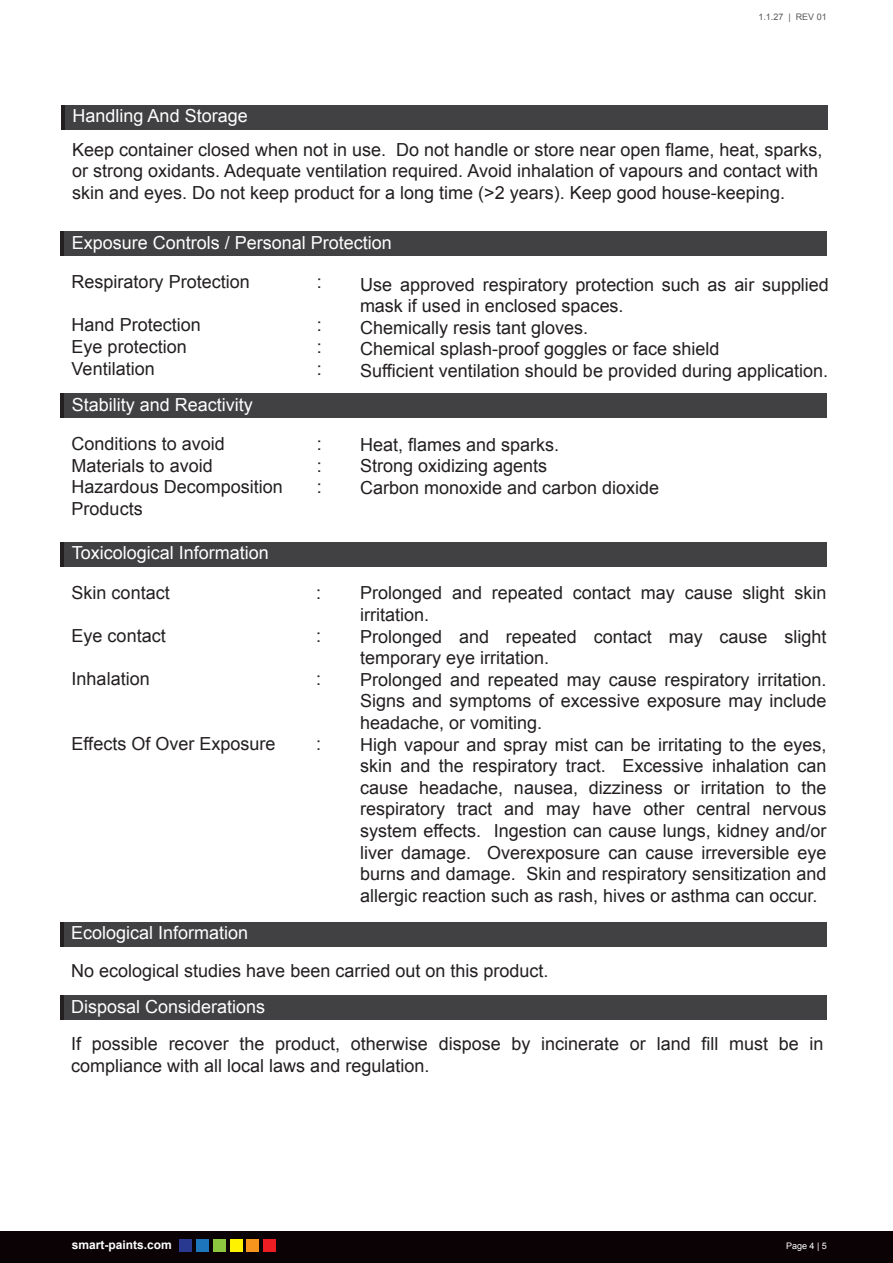
<style>
.page{position:relative;width:893px;height:1263px;background:#fff}
.page>*{position:absolute;margin:0;border:0;box-sizing:border-box;transform-origin:0 0}
.t1{font:18px/21.6px "Arial";color:#231f20}
.t2{font:18px "Arial";color:#fff}
.t3{font:700 12px "Arial";color:#fff}
.t4{font:9px "Arial";color:#58595b}
.t5{font:9px "Arial";color:#fff}
</style>
<div class="page">
<div style="left:61px;top:105px;width:767px;height:24px;background:#414042"></div>
<hr style="left:61px;top:105px;width:4px;height:24px;background:#231f20">
<div style="left:0;top:1231px;width:893px;height:32px;background:#0a0204"></div>
<div style="left:179px;top:1239px;width:13px;height:13px;background:#2a3990"></div>
<div style="left:196px;top:1239px;width:13px;height:13px;background:#1d75bc"></div>
<div style="left:213px;top:1239px;width:13px;height:13px;background:#8dc63f"></div>
<div style="left:230px;top:1239px;width:13px;height:13px;background:#fff200"></div>
<div style="left:247px;top:1239px;width:12px;height:13px;background:#f7941e"></div>
<div style="left:263px;top:1239px;width:13px;height:13px;background:#ed1d24"></div>
<div style="left:60px;top:232px;width:767px;height:24px;background:#414042"></div>
<hr style="left:60px;top:232px;width:4px;height:24px;background:#231f20">
<div style="left:60px;top:394px;width:767px;height:24px;background:#414042"></div>
<div style="left:60px;top:542px;width:767px;height:24px;background:#414042"></div>
<hr style="left:60px;top:394px;width:4px;height:24px;background:#231f20">
<hr style="left:60px;top:542px;width:4px;height:24px;background:#231f20">
<div style="left:60px;top:922px;width:767px;height:24px;background:#414042"></div>
<hr style="left:60px;top:922px;width:4px;height:24px;background:#231f20">
<div style="left:60px;top:996px;width:767px;height:24px;background:#414042"></div>
<hr style="left:60px;top:996px;width:4px;height:24px;background:#231f20">
<p class="t2" style="left:73px;top:104px;width:177px">Handling And Storage</p>
<p class="t4" style="left:758px;top:11px;width:70px">1.1.27 | REV 01</p>
<p class="t1" style="left:72px;top:139px;width:752px">Keep container closed when not in use. Do not handle or store near open flame, heat, sparks, or strong oxidants. Adequate ventilation required. Avoid inhalation of vapours and contact with skin and eyes. Do not keep product for a long time (&gt;2 years). Keep good house-keeping.</p>
<p class="t2" style="left:72px;top:230px;width:322px">Exposure Controls / Personal Protection</p>
<p class="t1" style="left:72px;top:271px;width:180px">Respiratory Protection</p>
<p class="t1" style="left:72px;top:314px;width:131px">Hand Protection<br>Eye protection<br>Ventilation</p>
<p class="t1" style="left:360px;top:274px;width:470px">Use approved respiratory protection such as air supplied mask if used in enclosed spaces.<br>Chemically resis tant gloves.<br>Chemical splash-proof goggles or face shield<br>Sufficient ventilation should be provided during application.</p>
<p class="t1" style="left:317px;top:271px;width:7px">:</p>
<p class="t1" style="left:317px;top:314px;width:7px;text-align:justify">: : :</p>
<p class="t2" style="left:72px;top:392px;width:183px">Stability and Reactivity</p>
<p class="t1" style="left:72px;top:433px;width:213px">Conditions to avoid<br>Materials to avoid<br>Hazardous Decomposition<br>Products</p>
<p class="t1" style="left:317px;top:433px;width:7px;text-align:justify">: : :</p>
<p class="t1" style="left:360px;top:434px;width:301px">Heat, flames and sparks.<br>Strong oxidizing agents<br>Carbon monoxide and carbon dioxide</p>
<p class="t2" style="left:72px;top:541px;width:199px">Toxicological Information</p>
<p class="t1" style="left:72px;top:582px;width:100px">Skin contact</p>
<p class="t1" style="left:72px;top:625px;width:96px">Eye contact</p>
<p class="t1" style="left:72px;top:668px;width:80px">Inhalation</p>
<p class="t1" style="left:360px;top:582px;width:468px">Prolonged and repeated contact may cause slight skin irritation.<br>Prolonged and repeated contact may cause slight temporary eye irritation.<br>Prolonged and repeated may cause respiratory irritation.<br>Signs and symptoms of excessive exposure may include headache, or vomiting.<br>High vapour and spray mist can be irritating to the eyes, skin and the respiratory tract. Excessive inhalation can cause headache, nausea, dizziness or irritation to the respiratory tract and may have other central nervous system effects. Ingestion can cause lungs, kidney and/or liver damage. Overexposure can cause irreversible eye burns and damage. Skin and respiratory sensitization and allergic reaction such as rash, hives or asthma can occur.</p>
<p class="t1" style="left:316px;top:582px;width:7px">:</p>
<p class="t1" style="left:316px;top:625px;width:7px">:</p>
<p class="t1" style="left:316px;top:668px;width:7px">:</p>
<p class="t1" style="left:72px;top:733px;width:205px">Effects Of Over Exposure</p>
<p class="t1" style="left:316px;top:733px;width:7px">:</p>
<p class="t2" style="left:71px;top:921px;width:179px">Ecological Information</p>
<p class="t1" style="left:71px;top:960px;width:479px">No ecological studies have been carried out on this product.</p>
<p class="t2" style="left:71px;top:994px;width:196px">Disposal Considerations</p>
<p class="t1" style="left:71px;top:1033px;width:754px">If possible recover the product, otherwise dispose by incinerate or land fill must be in compliance with all local laws and regulation.</p>
<p class="t3" style="left:72px;top:1236px;width:102px">smart-paints.com</p>
<p class="t5" style="left:786px;top:1239px;width:42px">Page 4 | 5</p>
</div>
